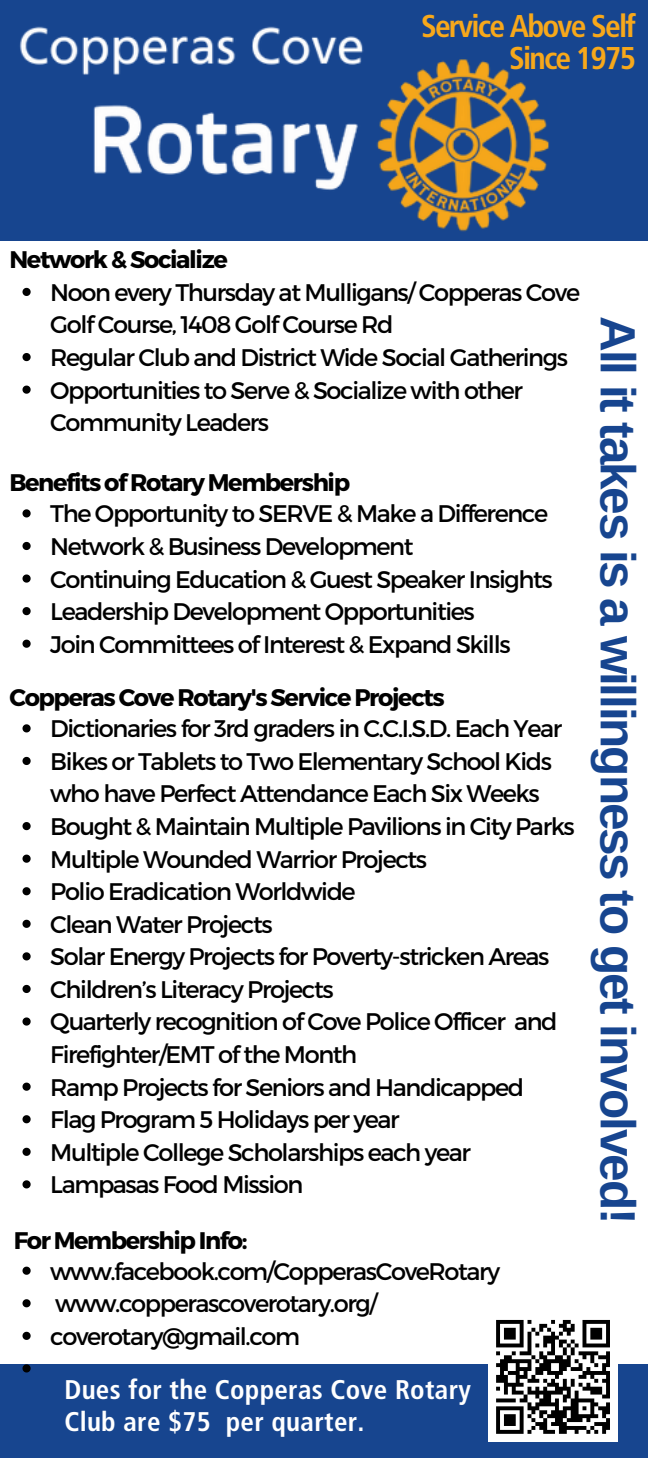
<style>
.page{position:relative;width:648px;height:1458px;background:#fff}
.page>*{position:absolute;margin:0;border:0;box-sizing:border-box;transform-origin:0 0}
.t1{font:700 49.5px "Arimo";letter-spacing:-.04em;color:#17458f}
.t2{font:700 condensed 31.5px/31.9px "Frutiger LT Std";letter-spacing:-.055em;color:#f7a81b;text-align:right}
.t3{font:700 condensed 27px/31.9px "Frutiger LT Std";letter-spacing:.01em;color:#fff}
.t4{font:24.07px/32.6px "Montserrat";letter-spacing:-.055em;color:#000}
.t5{font:700 24.07px "Montserrat";letter-spacing:-.055em;color:#000}
</style>
<div class="page">
<div style="left:0;top:0;width:648px;height:240px;background:#17458f"></div>
<div style="left:0;top:1364px;width:648px;height:94px;background:#17458f"></div>
<img style="left:0;top:26px;width:573px;height:215px">
<svg style="left:22px;top:288px;width:9px;height:8px"></svg>
<svg style="left:22px;top:353px;width:9px;height:8px"></svg>
<svg style="left:22px;top:386px;width:9px;height:8px"></svg>
<svg style="left:22px;top:509px;width:9px;height:8px"></svg>
<svg style="left:22px;top:542px;width:9px;height:8px"></svg>
<svg style="left:22px;top:574px;width:9px;height:9px"></svg>
<svg style="left:22px;top:607px;width:9px;height:8px"></svg>
<svg style="left:22px;top:640px;width:9px;height:8px"></svg>
<svg style="left:22px;top:724px;width:9px;height:8px"></svg>
<svg style="left:22px;top:757px;width:9px;height:8px"></svg>
<svg style="left:22px;top:822px;width:9px;height:8px"></svg>
<svg style="left:22px;top:855px;width:9px;height:8px"></svg>
<svg style="left:22px;top:887px;width:9px;height:8px"></svg>
<svg style="left:22px;top:920px;width:9px;height:8px"></svg>
<svg style="left:22px;top:952px;width:9px;height:8px"></svg>
<svg style="left:22px;top:985px;width:9px;height:8px"></svg>
<svg style="left:22px;top:1017px;width:9px;height:9px"></svg>
<svg style="left:22px;top:1083px;width:9px;height:8px"></svg>
<svg style="left:22px;top:1115px;width:9px;height:8px"></svg>
<svg style="left:22px;top:1148px;width:9px;height:8px"></svg>
<svg style="left:22px;top:1180px;width:9px;height:8px"></svg>
<svg style="left:22px;top:1267px;width:9px;height:8px"></svg>
<svg style="left:22px;top:1299px;width:9px;height:8px"></svg>
<svg style="left:22px;top:1332px;width:9px;height:8px"></svg>
<svg style="left:22px;top:1364px;width:9px;height:8px"></svg>
<div style="left:488px;top:1312px;width:130px;height:130px;background:#fff"></div>
<svg style="left:496px;top:1319px;width:114px;height:115px"></svg>
<p class="t2" style="left:421px;top:13px;width:216px">Service Above Self<br>Since 1975</p>
<h2 class="t5" style="left:9px;top:244px;width:220px">Network &amp; Socialize</h2>
<h1 class="t4" style="left:50px;top:275px;width:531px">Noon every Thursday at Mulligans/ Copperas Cove<br>Golf Course, 1408 Golf Course Rd</h1>
<h4 class="t4" style="left:50px;top:340px;width:519px">Regular Club and District Wide Social Gatherings</h4>
<p class="t4" style="left:50px;top:373px;width:474px">Opportunities to Serve &amp; Socialize with other<br>Community Leaders</p>
<p class="t5" style="left:9px;top:467px;width:342px">Benefits of Rotary Membership</p>
<p class="t4" style="left:50px;top:496px;width:499px">The Opportunity to SERVE &amp; Make a Difference</p>
<h4 class="t4" style="left:50px;top:529px;width:365px">Network &amp; Business Development</h4>
<p class="t4" style="left:50px;top:561px;width:504px">Continuing Education &amp; Guest Speaker Insights</p>
<p class="t4" style="left:50px;top:594px;width:426px">Leadership Development Opportunities</p>
<p class="t4" style="left:50px;top:627px;width:462px">Join Committees of Interest &amp; Expand Skills</p>
<p class="t5" style="left:9px;top:682px;width:437px">Copperas Cove Rotary's Service Projects</p>
<p class="t4" style="left:50px;top:711px;width:514px">Dictionaries for 3rd graders in C.C.I.S.D. Each Year</p>
<h4 class="t4" style="left:50px;top:744px;width:503px">Bikes or Tablets to Two Elementary School Kids who have Perfect Attendance Each Six Weeks</h4>
<p class="t4" style="left:50px;top:809px;width:526px">Bought &amp; Maintain Multiple Pavilions in City Parks</p>
<p class="t4" style="left:50px;top:842px;width:378px">Multiple Wounded Warrior Projects</p>
<p class="t4" style="left:50px;top:874px;width:307px">Polio Eradication Worldwide</p>
<p class="t4" style="left:50px;top:907px;width:224px">Clean Water Projects</p>
<p class="t4" style="left:50px;top:939px;width:501px">Solar Energy Projects for Poverty-stricken Areas</p>
<p class="t4" style="left:50px;top:972px;width:285px">Children’s Literacy Projects</p>
<p class="t4" style="left:50px;top:1004px;width:509px">Quarterly recognition of Cove Police Officer and<br>Firefighter/EMT of the Month</p>
<p class="t4" style="left:50px;top:1070px;width:475px">Ramp Projects for Seniors and Handicapped</p>
<p class="t4" style="left:50px;top:1102px;width:351px">Flag Program 5 Holidays per year</p>
<p class="t4" style="left:50px;top:1135px;width:422px">Multiple College Scholarships each year</p>
<p class="t4" style="left:50px;top:1167px;width:255px">Lampasas Food Mission</p>
<p class="t5" style="left:14px;top:1225px;width:235px">For Membership Info:</p>
<p class="t4" style="left:50px;top:1254px;width:451px">www.facebook.com/CopperasCoveRotary</p>
<h4 class="t4" style="left:55px;top:1286px;width:324px">www.copperascoverotary.org/</h4>
<p class="t4" style="left:50px;top:1319px;width:251px">coverotary@gmail.com</p>
<p class="t3" style="left:64px;top:1376px;width:408px">Dues for the Copperas Cove Rotary<br>Club are $75 per quarter.</p>
<p class="t1" style="left:646px;top:316px;width:910px;rotate:90deg">All it takes is a willingness to get involved!</p>
</div>
